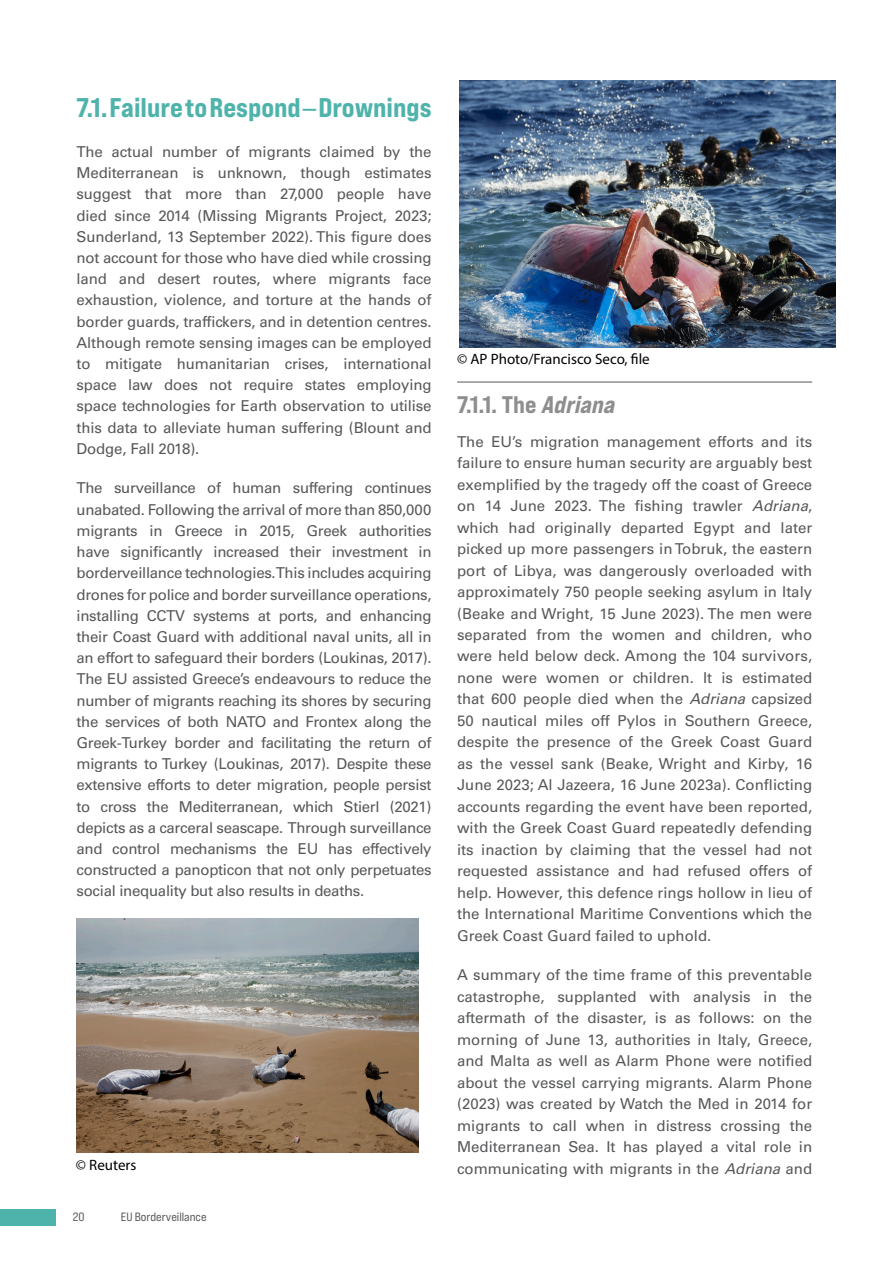
<style>
.page{position:relative;width:893px;height:1263px;background:#fff}
.page>*{position:absolute;margin:0;border:0;box-sizing:border-box;transform-origin:0 0}
.Subtitle{font:800 expanded 27px "Bebas Neue Pro";color:#4eb3aa}
._2nd_sub{font:800 expanded 24px "Bebas Neue Pro";color:#8e8e8e}
.running_text{font:15px/21.1px "Univers LT Std";letter-spacing:-.01em;color:#57585a;text-align:justify}
.t1{font:15px "Myriad Pro";color:#000}
.t2{font:expanded 12px "Bebas Neue Pro";color:#57585a}
.s1{font-family:"Univers LT Std";font-weight:400;font-stretch:normal}
.s2{font-style:italic}
</style>
<div class="page">
<div style="left:0;top:1209px;width:56px;height:17px;background:#4eb3aa"></div>
<hr style="left:457px;top:381px;width:355px;height:2px;background:#8e8e8e">
<img style="left:460px;top:81px;width:376px;height:266px">
<img style="left:77px;top:918px;width:341px;height:235px">
<p class="Subtitle" style="left:77px;top:91px;width:357px">7.1. Failure to Respond <span class="s1">–</span> Drownings</p>
<p class="running_text" style="left:77px;top:141px;width:357px">The actual number of migrants claimed by the Mediterranean is unknown, though estimates suggest that more than 27,000 people have died since 2014 (Missing Migrants Project, 2023; Sunderland, 13 September 2022). This figure does not account for those who have died while crossing land and desert routes, where migrants face exhaustion, violence, and torture at the hands of border guards, traffickers, and in detention centres.<br>Although remote sensing images can be employed to mitigate humanitarian crises, international space law does not require states employing space technologies for Earth observation to utilise this data to alleviate human suffering (Blount and Dodge, Fall 2018).</p>
<p class="running_text" style="left:77px;top:478px;width:357px">The surveillance of human suffering continues unabated. Following the arrival of more than 850,000 migrants in Greece in 2015, Greek authorities have significantly increased their investment in borderveillance technologies. This includes acquiring drones for police and border surveillance operations, installing CCTV systems at ports, and enhancing their Coast Guard with additional naval units, all in an effort to safeguard their borders (Loukinas, 2017).<br>The EU assisted Greece’s endeavours to reduce the number of migrants reaching its shores by securing the services of both NATO and Frontex along the Greek-Turkey border and facilitating the return of migrants to Turkey (Loukinas, 2017). Despite these extensive efforts to deter migration, people persist to cross the Mediterranean, which Stierl (2021) depicts as a carceral seascape. Through surveillance and control mechanisms the EU has effectively constructed a panopticon that not only perpetuates social inequality but also results in deaths.</p>
<p class="t1" style="left:76px;top:1156px;width:62px">© Reuters</p>
<p class="t2" style="left:73px;top:1210px;width:13px">20</p>
<p class="t2" style="left:121px;top:1210px;width:87px">EU Borderveillance</p>
<p class="t1" style="left:457px;top:349px;width:194px">© AP Photo/Francisco Seco, file</p>
<p class="_2nd_sub" style="left:457px;top:389px;width:165px">7.1.1. The <span class="s2">Adriana</span></p>
<p class="running_text" style="left:457px;top:431px;width:357px">The EU’s migration management efforts and its failure to ensure human security are arguably best exemplified by the tragedy off the coast of Greece on 14 June 2023. The fishing trawler <span class="s2">Adriana</span>, which had originally departed Egypt and later picked up more passengers in Tobruk, the eastern port of Libya, was dangerously overloaded with approximately 750 people seeking asylum in Italy (Beake and Wright, 15 June 2023). The men were separated from the women and children, who were held below deck. Among the 104 survivors, none were women or children. It is estimated that 600 people died when the <span class="s2">Adriana</span> capsized 50 nautical miles off Pylos in Southern Greece, despite the presence of the Greek Coast Guard as the vessel sank (Beake, Wright and Kirby, 16<br>June 2023; Al Jazeera, 16 June 2023a). Conflicting accounts regarding the event have been reported, with the Greek Coast Guard repeatedly defending its inaction by claiming that the vessel had not requested assistance and had refused offers of help. However, this defence rings hollow in lieu of the International Maritime Conventions which the Greek Coast Guard failed to uphold.</p>
<p class="running_text" style="left:457px;top:964px;width:357px">A summary of the time frame of this preventable catastrophe, supplanted with analysis in the aftermath of the disaster, is as follows: on the morning of June 13, authorities in Italy, Greece, and Malta as well as Alarm Phone were notified about the vessel carrying migrants. Alarm Phone (2023) was created by Watch the Med in 2014 for migrants to call when in distress crossing the Mediterranean Sea. It has played a vital role in communicating with migrants in the <span class="s2">Adriana</span> and</p>
</div>
